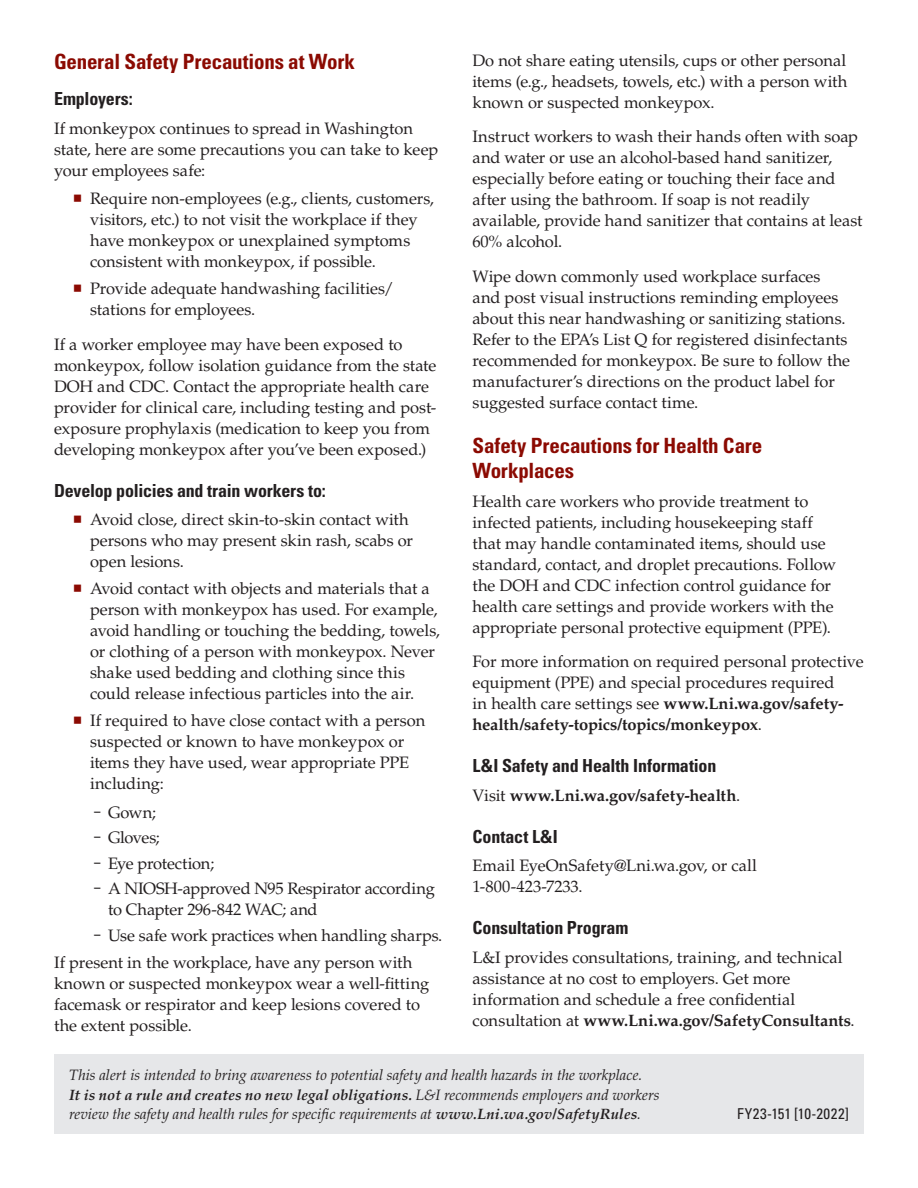
<style>
.page{position:relative;width:918px;height:1188px;background:#fff}
.page>*{position:absolute;margin:0;border:0;box-sizing:border-box;transform-origin:0 0}
.Subhead_Level_1{font:700 condensed 21px/25.5px "Univers LT Std";letter-spacing:-.005em;color:#8b0a02}
.Subhead_Level_2{font:700 condensed 18px "Univers LT Std";letter-spacing:-.01em;color:#231f20}
.Body_-_11{font:16.5px/21px "Palatino LT Std";letter-spacing:-.005em;color:#231f20}
.Body_-_11-2{font:700 16.5px "Palatino LT Std";color:#231f20}
.ADA_Statement{font:italic 15px/19.5px "Palatino LT Std";color:#231f20}
.Publication_Number{font:condensed 15px "Univers LT Std";letter-spacing:.035em;color:#231f20}
.s1{font-family:"Univers LT Std";font-size:14.4px}
.s2{font-weight:700}
.s3{font-weight:400}
</style>
<div class="page">
<div style="left:54px;top:1054px;width:810px;height:80px;background:#e6e7e9"></div>
<h3 class="Subhead_Level_1" style="left:54px;top:49px;width:302px">General Safety Precautions at Work</h3>
<h4 class="Subhead_Level_2" style="left:54px;top:88px;width:80px">Employers:</h4>
<p class="Body_-_11" style="left:54px;top:118px;width:386px">If monkeypox continues to spread in Washington state, here are some precautions you can take to keep your employees safe:</p>
<p class="Body_-_11" style="left:90px;top:188px;width:346px">Require non-employees (e.g., clients, customers, visitors, etc.) to not visit the workplace if they have monkeypox or unexplained symptoms consistent with monkeypox, if possible.</p>
<p class="Body_-_11" style="left:90px;top:278px;width:305px">Provide adequate handwashing facilities/ stations for employees.</p>
<p class="Body_-_11" style="left:54px;top:334px;width:384px">If a worker employee may have been exposed to monkeypox, follow isolation guidance from the state DOH and CDC. Contact the appropriate health care provider for clinical care, including testing and post&shy;exposure prophylaxis (medication to keep you from developing monkeypox after you’ve been exposed.)</p>
<h4 class="Subhead_Level_2" style="left:54px;top:479px;width:273px">Develop policies and train workers to:</h4>
<p class="Body_-_11" style="left:90px;top:509px;width:325px">Avoid close, direct skin-to-skin contact with persons who may present skin rash, scabs or open lesions.</p>
<p class="Body_-_11" style="left:90px;top:578px;width:352px">Avoid contact with objects and materials that a person with monkeypox has used. For example, avoid handling or touching the bedding, towels, or clothing of a person with monkeypox. Never shake used bedding and clothing since this could release infectious particles into the air.</p>
<p class="Body_-_11" style="left:90px;top:710px;width:337px">If required to have close contact with a person suspected or known to have monkeypox or items they have used, wear appropriate PPE including:</p>
<p class="Body_-_11" style="left:93px;top:802px;width:65px"><span class="s1">-</span> Gown;</p>
<p class="Body_-_11" style="left:93px;top:827px;width:68px"><span class="s1">-</span> Gloves;</p>
<p class="Body_-_11" style="left:93px;top:853px;width:123px"><span class="s1">-</span> Eye protection;</p>
<p class="Body_-_11" style="left:108px;top:878px;width:328px;text-indent:-15px"><span class="s1">-</span> A NIOSH-approved N95 Respirator according to Chapter 296-842 WAC; and</p>
<p class="Body_-_11" style="left:93px;top:925px;width:351px"><span class="s1">-</span> Use safe work practices when handling sharps.</p>
<p class="Body_-_11" style="left:54px;top:952px;width:377px">If present in the workplace, have any person with known or suspected monkeypox wear a well-fitting facemask or respirator and keep lesions covered to the extent possible.</p>
<p class="Body_-_11" style="left:472px;top:50px;width:376px;text-align:justify">Do not share eating utensils, cups or other personal items (e.g., headsets, towels, etc.) with a person with known or suspected monkeypox.</p>
<p class="Body_-_11" style="left:472px;top:127px;width:392px">Instruct workers to wash their hands often with soap and water or use an alcohol-based hand sanitizer, especially before eating or touching their face and after using the bathroom. If soap is not readily available, provide hand sanitizer that contains at least 60% alcohol.</p>
<p class="Body_-_11" style="left:472px;top:266px;width:379px">Wipe down commonly used workplace surfaces and post visual instructions reminding employees about this near handwashing or sanitizing stations.<br>Refer to the EPA’s List Q for registered disinfectants recommended for monkeypox. Be sure to follow the manufacturer’s directions on the product label for suggested surface contact time.</p>
<h3 class="Subhead_Level_1" style="left:472px;top:433px;width:291px">Safety Precautions for Health Care<br>Workplaces</h3>
<p class="Body_-_11" style="left:472px;top:491px;width:365px">Health care workers who provide treatment to infected patients, including housekeeping staff that may handle contaminated items, should use standard, contact, and droplet precautions. Follow the DOH and CDC infection control guidance for health care settings and provide workers with the appropriate personal protective equipment (PPE).</p>
<p class="Body_-_11" style="left:472px;top:652px;width:393px">For more information on required personal protective equipment (PPE) and special procedures required<br>in health care settings see <span class="s2">www.Lni.wa.gov/safety&shy;health/safety-topics/topics/monkeypox</span>.</p>
<h4 class="Subhead_Level_2" style="left:472px;top:755px;width:245px">L&amp;I Safety and Health Information</h4>
<p class="Body_-_11-2" style="left:472px;top:786px;width:269px"><span class="s3">Visit</span> www.Lni.wa.gov/safety-health<span class="s3">.</span></p>
<h4 class="Subhead_Level_2" style="left:472px;top:826px;width:87px">Contact L&amp;I</h4>
<p class="Body_-_11" style="left:472px;top:856px;width:286px">Email EyeOnSafety@Lni.wa.gov, or call<br>1-800-423-7233.</p>
<h4 class="Subhead_Level_2" style="left:472px;top:917px;width:157px">Consultation Program</h4>
<p class="Body_-_11" style="left:472px;top:947px;width:384px">L&amp;I provides consultations, training, and technical assistance at no cost to employers. Get more information and schedule a free confidential consultation at <span class="s2">www.Lni.wa.gov/SafetyConsultants</span>.</p>
<p class="ADA_Statement" style="left:69px;top:1065px;width:592px">This alert is intended to bring awareness to potential safety and health hazards in the workplace.<br><span class="s2">It is not a rule and creates no new legal obligations.</span> L&amp;I recommends employers and workers review the safety and health rules for specific requirements at <span class="s2">www.Lni.wa.gov/SafetyRules</span>.</p>
<p class="Publication_Number" style="left:737px;top:1104px;width:113px">FY23-151 [10-2022]</p>
</div>
